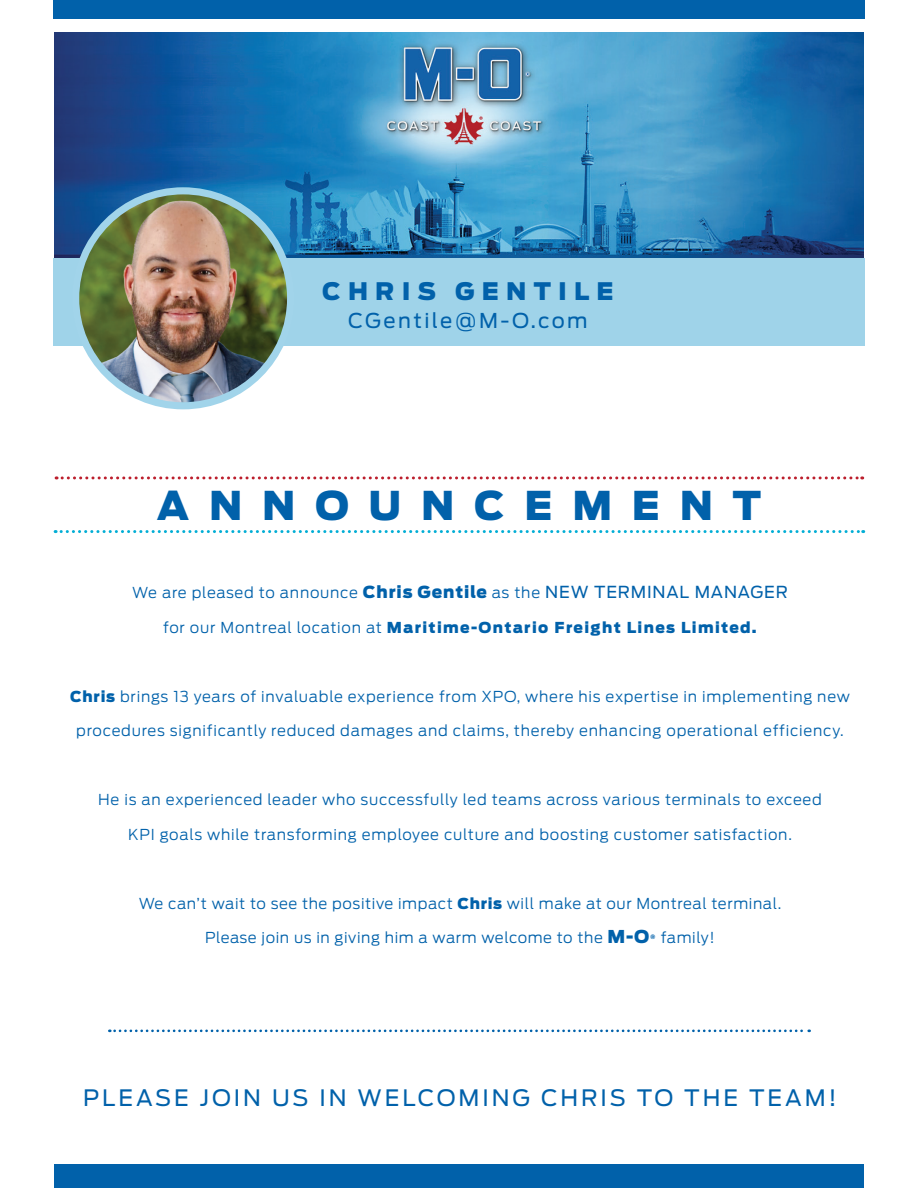
<style>
.page{position:relative;width:918px;height:1188px;background:#fff}
.page>*{position:absolute;margin:0;border:0;box-sizing:border-box;transform-origin:0 0}
.t1{font:900 39.45px "Antenna";letter-spacing:.5em;color:#0161aa}
.t2{font:900 24px "Antenna";letter-spacing:.3em;color:#0161aa}
.t3{font:22.5px "Antenna";letter-spacing:.13em;color:#0161aa}
.t4{font:20.4px "Antenna";letter-spacing:.12em;color:#0161aa}
.t5{font:300 15px "Antenna";letter-spacing:.05em;color:#0161aa}
.t6{font:900 15px "Antenna";letter-spacing:.09em;color:#0161aa}
.t7{font:900 6px "Antenna";color:#0161aa}
.s1{font-weight:900;font-size:16.5px}
.s2{font-weight:400;font-size:16.5px}
.s3{font-weight:300}
.s4{font-weight:900}
.s5{font-weight:900;font-size:17.7px}
</style>
<div class="page">
<img style="left:54px;top:32px;width:810px;height:226px">
<div style="left:53px;top:0;width:811px;height:19px;background:#0161aa"></div>
<div style="left:53px;top:258px;width:811px;height:88px;background:#9fd3e9"></div>
<div style="left:54px;top:1164px;width:810px;height:24px;background:#0161aa"></div>
<svg style="left:109px;top:1030px;width:701px;height:2px"></svg>
<svg style="left:56px;top:476px;width:807px;height:3px"></svg>
<svg style="left:55px;top:530px;width:809px;height:3px"></svg>
<img style="left:76px;top:193px;width:215px;height:213px">
<div style="left:72px;top:187px;width:222px;height:222px;border:7px solid #a1d4ea;border-radius:50%"></div>
<h2 class="t2" style="left:322px;top:277px;width:293px">CHRIS GENTILE</h2>
<h3 class="t4" style="left:348px;top:309px;width:241px">CGentile@M-O.com</h3>
<h1 class="t1" style="left:157px;top:483px;width:605px">ANNOUNCEMENT</h1>
<p class="t5" style="left:132px;top:584px;width:657px">We are pleased to announce <span class="s1">Chris Gentile</span> as the <span class="s2">NEW TERMINAL MANAGER</span></p>
<p class="t6" style="left:163px;top:618px;width:595px"><span class="s3">for our Montreal location at</span> Maritime-Ontario Freight Lines Limited.</p>
<p class="t5" style="left:70px;top:687px;width:781px"><span class="s4">Chris</span> brings 13 years of invaluable experience from XPO, where his expertise in implementing new</p>
<p class="t5" style="left:76px;top:722px;width:769px">procedures significantly reduced damages and claims, thereby enhancing operational efficiency.</p>
<p class="t5" style="left:98px;top:791px;width:725px">He is an experienced leader who successfully led teams across various terminals to exceed</p>
<p class="t5" style="left:128px;top:825px;width:665px">KPI goals while transforming employee culture and boosting customer satisfaction.</p>
<p class="t5" style="left:139px;top:894px;width:644px">We can’t wait to see the positive impact <span class="s4">Chris</span> will make at our Montreal terminal.</p>
<p class="t5" style="left:205px;top:929px;width:446px">Please join us in giving him a warm welcome to the <span class="s5">M-O</span></p>
<p class="t7" style="left:650px;top:933px;width:6px">®</p>
<p class="t5" style="left:661px;top:929px;width:55px">family!</p>
<h3 class="t3" style="left:83px;top:1084px;width:755px">PLEASE JOIN US IN WELCOMING CHRIS TO THE TEAM!</h3>
</div>
